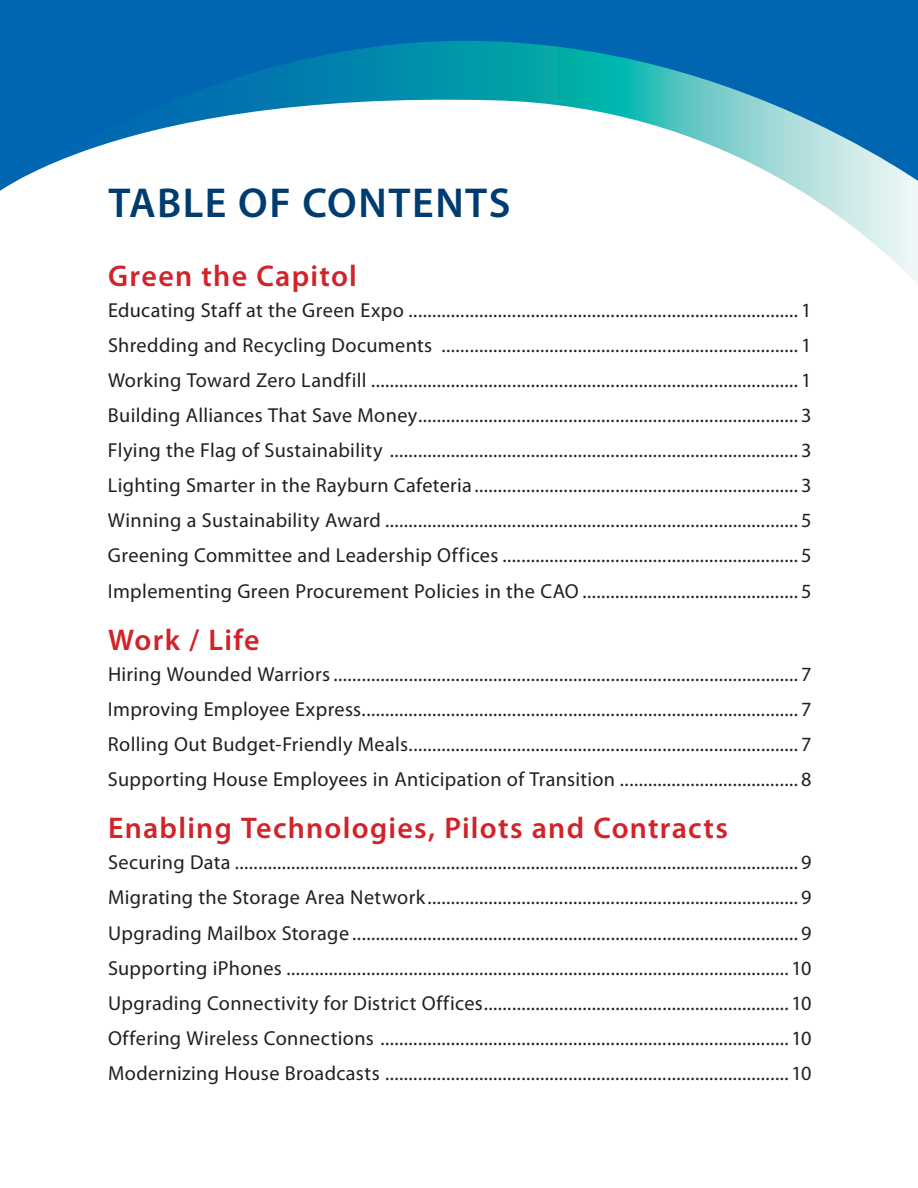
<style>
.page{position:relative;width:918px;height:1188px;background:#fff}
.page>*{position:absolute;margin:0;border:0;box-sizing:border-box;transform-origin:0 0}
.t1{font:600 42px "Myriad Pro";letter-spacing:.035em;color:#013c70}
.t2{font:600 30px "Myriad Pro";letter-spacing:.04em;color:#d1232a}
.t3{font:20.25px/35.1px "Myriad Pro";letter-spacing:.015em;color:#231f20;text-align:justify}
</style>
<div class="page">
<svg style="left:815px;top:200px;width:103px;height:84px"></svg>
<svg style="left:0;top:0;width:918px;height:200px"></svg>
<h1 class="t1" style="left:108px;top:176px;width:404px">table of contents</h1>
<h2 class="t2" style="left:108px;top:257px;width:250px">Green the Capitol</h2>
<p class="t3" style="left:108px;top:292px;width:705px">Educating Staff at the Green Expo ................................................................................... 1<br>Shredding and Recycling Documents ............................................................................ 1<br>Working Toward Zero Landfill ........................................................................................... 1<br>Building Alliances That Save Money................................................................................. 3<br>Flying the Flag of Sustainability ....................................................................................... 3<br>Lighting Smarter in the Rayburn Cafeteria..................................................................... 3<br>Winning a Sustainability Award ........................................................................................ 5<br>Greening Committee and Leadership Offices ............................................................... 5<br>Implementing Green Procurement Policies in the CAO.............................................. 5</p>
<h2 class="t2" style="left:108px;top:621px;width:153px">Work / Life</h2>
<p class="t3" style="left:108px;top:656px;width:705px">Hiring Wounded Warriors................................................................................................... 7<br>Improving Employee Express............................................................................................. 7<br>Rolling Out Budget-Friendly Meals................................................................................... 7<br>Supporting House Employees in Anticipation of Transition ...................................... 8</p>
<h2 class="t2" style="left:108px;top:809px;width:621px">Enabling Technologies, Pilots and Contracts</h2>
<p class="t3" style="left:108px;top:845px;width:705px">Securing Data ........................................................................................................................ 9<br>Migrating the Storage Area Network............................................................................... 9<br>Upgrading Mailbox Storage ............................................................................................... 9<br>Supporting iPhones ...........................................................................................................10<br>Upgrading Connectivity for District Offices.................................................................10<br>Offering Wireless Connections .......................................................................................10<br>Modernizing House Broadcasts ...................................................................................... 10</p>
</div>
